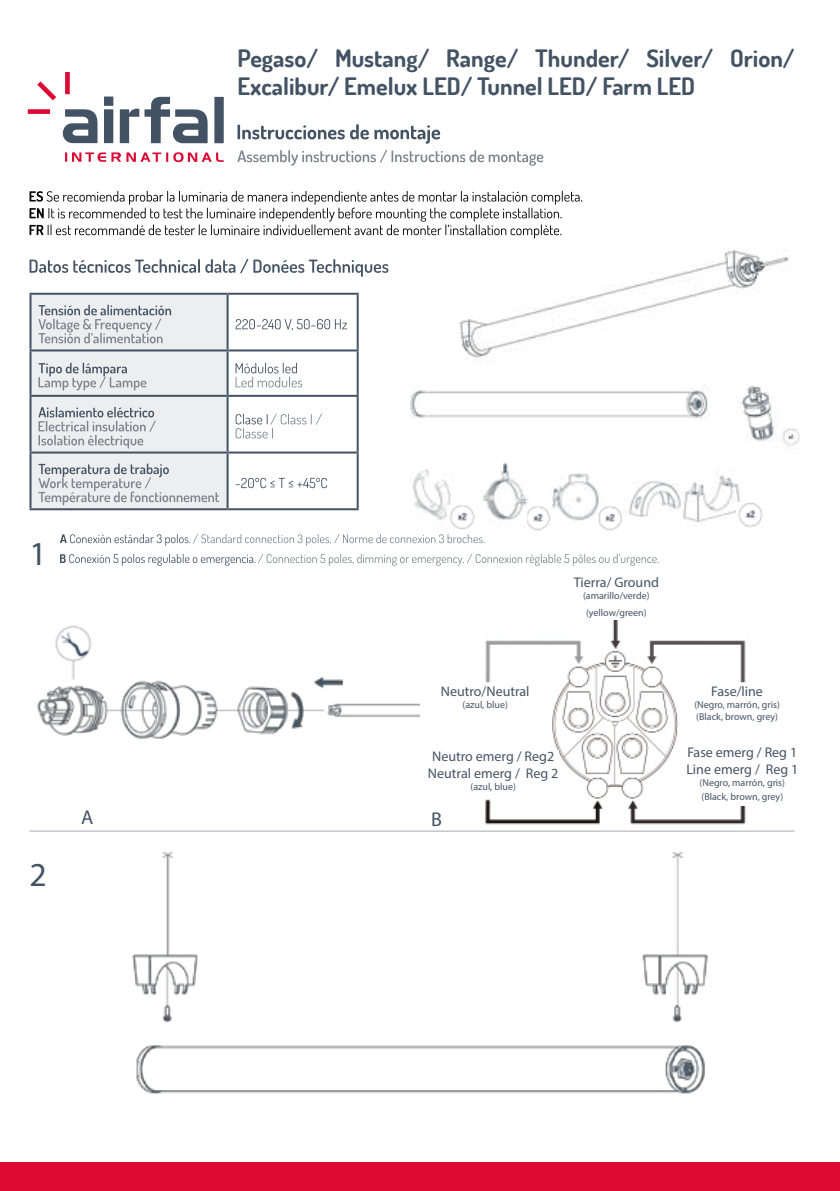
<style>
.page{position:relative;width:840px;height:1191px;background:#fff}
.page>*{position:absolute;margin:0;border:0;box-sizing:border-box;transform-origin:0 0}
.t1{font:33.6px "Myriad Pro";color:#445364}
.t2{font:700 24px/28.8px "Terminal Dosis";color:#445364}
.t3{font:20px "Myriad Pro";color:#445364}
.t4{font:14px/16.8px "Myriad Pro";color:#445364}
.t5{font:10px/12px "Myriad Pro";color:#445364}
</style>
<div class="page">
<div style="left:0;top:1162px;width:839px;height:29px;background:#dd0932"></div>
<svg style="left:237px;top:150px;width:306px;height:16px"></svg>
<svg style="left:237px;top:124px;width:203px;height:20px"></svg>
<svg style="left:63px;top:109px;width:34px;height:34px"></svg>
<div style="left:214px;top:97px;width:10px;height:46px;background:#445364"></div>
<svg style="left:120px;top:97px;width:87px;height:46px"></svg>
<div style="left:104px;top:109px;width:9px;height:34px;background:#445364"></div>
<div style="left:104px;top:96px;width:9px;height:10px;background:#445364"></div>
<div style="left:28px;top:109px;width:22px;height:5px;background:#dd0932"></div>
<svg style="left:37px;top:81px;width:19px;height:19px"></svg>
<div style="left:65px;top:72px;width:5px;height:22px;background:#dd0932"></div>
<svg style="left:65px;top:152px;width:158px;height:10px"></svg>
<svg style="left:29px;top:191px;width:553px;height:47px"></svg>
<img style="left:29px;top:620px;width:765px;height:474px">
<svg style="left:29px;top:259px;width:359px;height:18px"></svg>
<div style="left:31px;top:295px;width:195px;height:213px;background:#eceeef"></div>
<hr style="left:29px;top:293px;width:198px;height:2px;background:#445364">
<hr style="left:29px;top:295px;width:2px;height:54px;background:#445364">
<hr style="left:227px;top:293px;width:131px;height:2px;background:#445364">
<hr style="left:226px;top:295px;width:2px;height:54px;background:#445364">
<hr style="left:356px;top:295px;width:2px;height:54px;background:#445364">
<hr style="left:29px;top:349px;width:198px;height:2px;background:#445364">
<hr style="left:29px;top:351px;width:2px;height:44px;background:#445364">
<hr style="left:227px;top:349px;width:131px;height:2px;background:#445364">
<hr style="left:226px;top:351px;width:2px;height:44px;background:#445364">
<hr style="left:356px;top:351px;width:2px;height:44px;background:#445364">
<hr style="left:29px;top:395px;width:198px;height:2px;background:#445364">
<hr style="left:29px;top:397px;width:2px;height:54px;background:#445364">
<hr style="left:227px;top:395px;width:131px;height:2px;background:#445364">
<hr style="left:226px;top:397px;width:2px;height:54px;background:#445364">
<hr style="left:356px;top:397px;width:2px;height:54px;background:#445364">
<hr style="left:29px;top:451px;width:198px;height:2px;background:#445364">
<hr style="left:29px;top:453px;width:2px;height:55px;background:#445364">
<hr style="left:227px;top:451px;width:131px;height:2px;background:#445364">
<hr style="left:226px;top:453px;width:2px;height:55px;background:#445364">
<hr style="left:356px;top:453px;width:2px;height:55px;background:#445364">
<hr style="left:29px;top:508px;width:198px;height:2px;background:#445364">
<hr style="left:227px;top:508px;width:131px;height:2px;background:#445364">
<svg style="left:38px;top:305px;width:133px;height:38px;background:#cbcfd3"></svg>
<svg style="left:235px;top:319px;width:112px;height:11px"></svg>
<svg style="left:38px;top:363px;width:108px;height:27px;background:#ced2d5"></svg>
<svg style="left:235px;top:363px;width:67px;height:24px"></svg>
<svg style="left:38px;top:407px;width:118px;height:41px;background:#cdd1d4"></svg>
<svg style="left:235px;top:413px;width:87px;height:25px"></svg>
<svg style="left:38px;top:463px;width:181px;height:42px;background:#d4d8da"></svg>
<svg style="left:235px;top:478px;width:92px;height:10px"></svg>
<hr style="left:29px;top:830px;width:765px;height:1px;background:#445364">
<img style="left:410px;top:385px;width:300px;height:34px">
<img style="left:459px;top:249px;width:330px;height:109px">
<svg style="left:60px;top:534px;width:424px;height:12px"></svg>
<svg style="left:60px;top:554px;width:598px;height:12px"></svg>
<img style="left:50px;top:622px;width:44px;height:57px">
<img style="left:412px;top:469px;width:39px;height:52px">
<img style="left:482px;top:462px;width:46px;height:58px">
<img style="left:550px;top:473px;width:49px;height:48px">
<img style="left:447px;top:505px;width:28px;height:24px">
<img style="left:525px;top:507px;width:25px;height:24px">
<div style="left:544px;top:480px;width:13px;height:7px;background:#fff"></div>
<img style="left:598px;top:507px;width:24px;height:24px">
<img style="left:682px;top:470px;width:58px;height:56px">
<img style="left:735px;top:503px;width:28px;height:25px">
<img style="left:736px;top:385px;width:44px;height:57px">
<img style="left:781px;top:428px;width:19px;height:21px">
<div style="left:520px;top:512px;width:6px;height:12px;background:#fff"></div>
<img style="left:629px;top:480px;width:52px;height:37px">
<div style="left:664px;top:511px;width:18px;height:6px;background:#fff"></div>
<div style="left:435px;top:685px;width:100px;height:37px;background:#fff"></div>
<div style="left:679px;top:685px;width:115px;height:44px;background:#fff"></div>
<div style="left:427px;top:750px;width:131px;height:45px;background:#fff"></div>
<div style="left:676px;top:746px;width:131px;height:59px;background:#fff"></div>
<div style="left:574px;top:671px;width:8px;height:12px;background:#fff"></div>
<div style="left:648px;top:671px;width:8px;height:12px;background:#fff"></div>
<div style="left:592px;top:780px;width:9px;height:13px;background:#fff"></div>
<div style="left:627px;top:781px;width:9px;height:12px;background:#fff"></div>
<h2 class="t2" style="left:237px;top:43px;width:558px">Pegaso/ Mustang/ Range/ Thunder/ Silver/ Orion/<br>Excalibur/ Emelux LED/ Tunnel LED/ Farm LED</h2>
<h1 class="t1" style="left:29px;top:533px;width:19px">1</h1>
<h1 class="t1" style="left:29px;top:854px;width:19px">2</h1>
<h3 class="t4" style="left:573px;top:573px;width:87px">Tierra/ Ground</h3>
<p class="t5" style="left:582px;top:587px;width:68px;line-height:16.8px">(amarillo/verde) (yellow/green)</p>
<h3 class="t4" style="left:440px;top:682px;width:90px">Neutro/Neutral</h3>
<p class="t5" style="left:462px;top:698px;width:47px">(azul, blue)</p>
<h3 class="t4" style="left:427px;top:747px;width:132px">Neutro emerg / Reg2<br>Neutral emerg / Reg 2</h3>
<p class="t5" style="left:470px;top:780px;width:47px">(azul, blue)</p>
<h3 class="t3" style="left:81px;top:805px;width:14px">A</h3>
<h3 class="t3" style="left:431px;top:807px;width:12px">B</h3>
<h3 class="t4" style="left:710px;top:682px;width:53px">Fase/line</h3>
<p class="t5" style="left:694px;top:698px;width:87px">(Negro, marrón, gris) (Black, brown, grey)</p>
<h3 class="t4" style="left:686px;top:743px;width:113px">Fase emerg / Reg 1<br>Line emerg / Reg 1</h3>
<p class="t5" style="left:699px;top:775px;width:87px;line-height:14.4px">(Negro, marrón, gris) (Black, brown, grey)</p>
</div>
